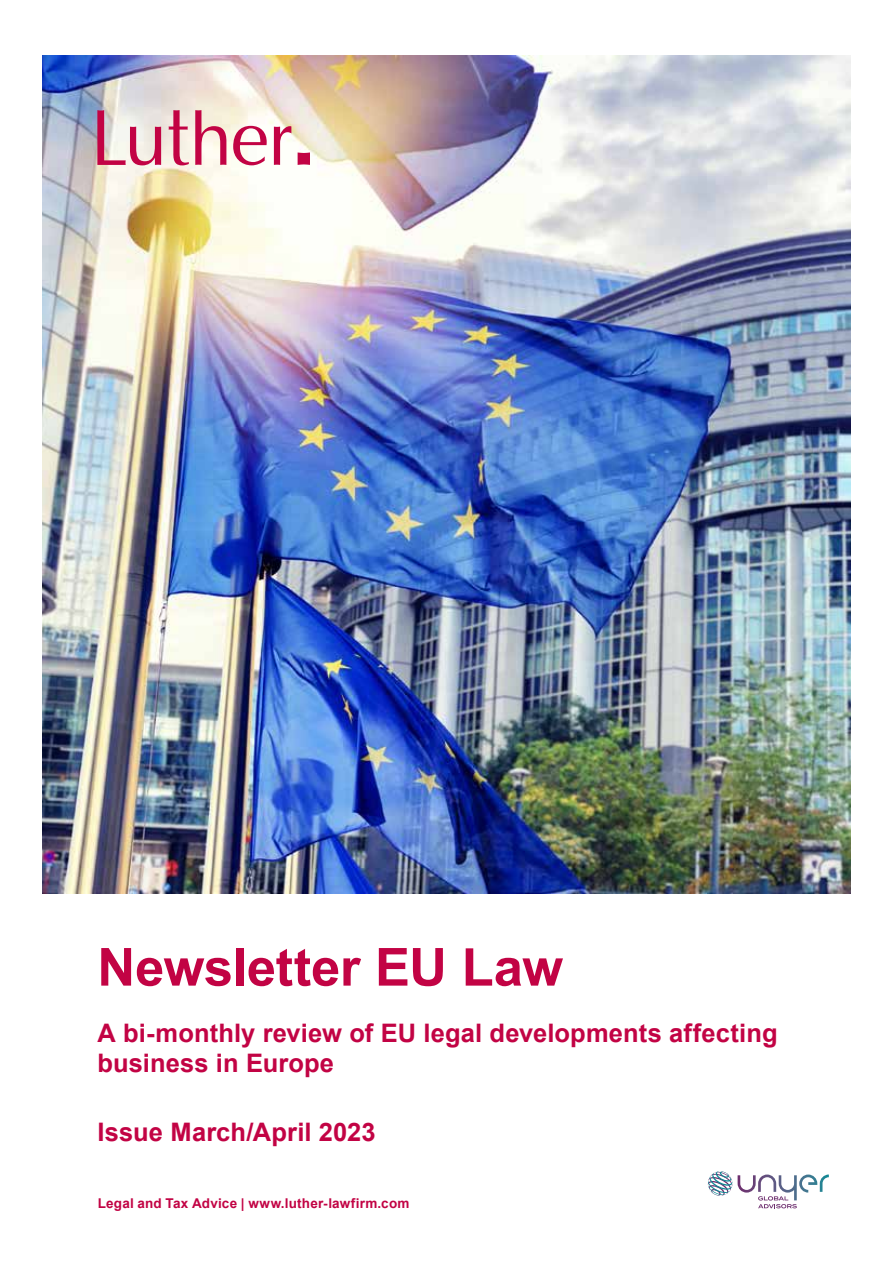
<style>
.page{position:relative;width:893px;height:1263px;background:#fff}
.page>*{position:absolute;margin:0;border:0;box-sizing:border-box;transform-origin:0 0}
.t1{font:700 52.5px "Arial";letter-spacing:-.005em;color:#c20344}
.t2{font:700 25.5px/30.6px "Arial";letter-spacing:.005em;color:#c20344}
.t3{font:700 13.5px "Arial";letter-spacing:.015em;color:#c20344}
</style>
<div class="page">
<img style="left:43px;top:55px;width:807px;height:838px">
<svg style="left:298px;top:152px;width:12px;height:13px"></svg>
<svg style="left:233px;top:126px;width:34px;height:39px"></svg>
<svg style="left:97px;top:110px;width:64px;height:55px;background:#e0a8b6"></svg>
<svg style="left:195px;top:110px;width:31px;height:55px;background:#e59ba9"></svg>
<svg style="left:169px;top:110px;width:20px;height:55px"></svg>
<svg style="left:274px;top:126px;width:17px;height:39px"></svg>
<svg style="left:707px;top:1171px;width:122px;height:37px"></svg>
<h1 class="t1" style="left:97px;top:932px;width:467px">Newsletter EU Law</h1>
<p class="t2" style="left:97px;top:1018px;width:682px">A bi-monthly review of EU legal developments affecting business in Europe</p>
<p class="t2" style="left:97px;top:1118px;width:280px">Issue March/April 2023</p>
<p class="t3" style="left:98px;top:1195px;width:313px">Legal and Tax Advice | www.luther-lawfirm.com</p>
</div>
